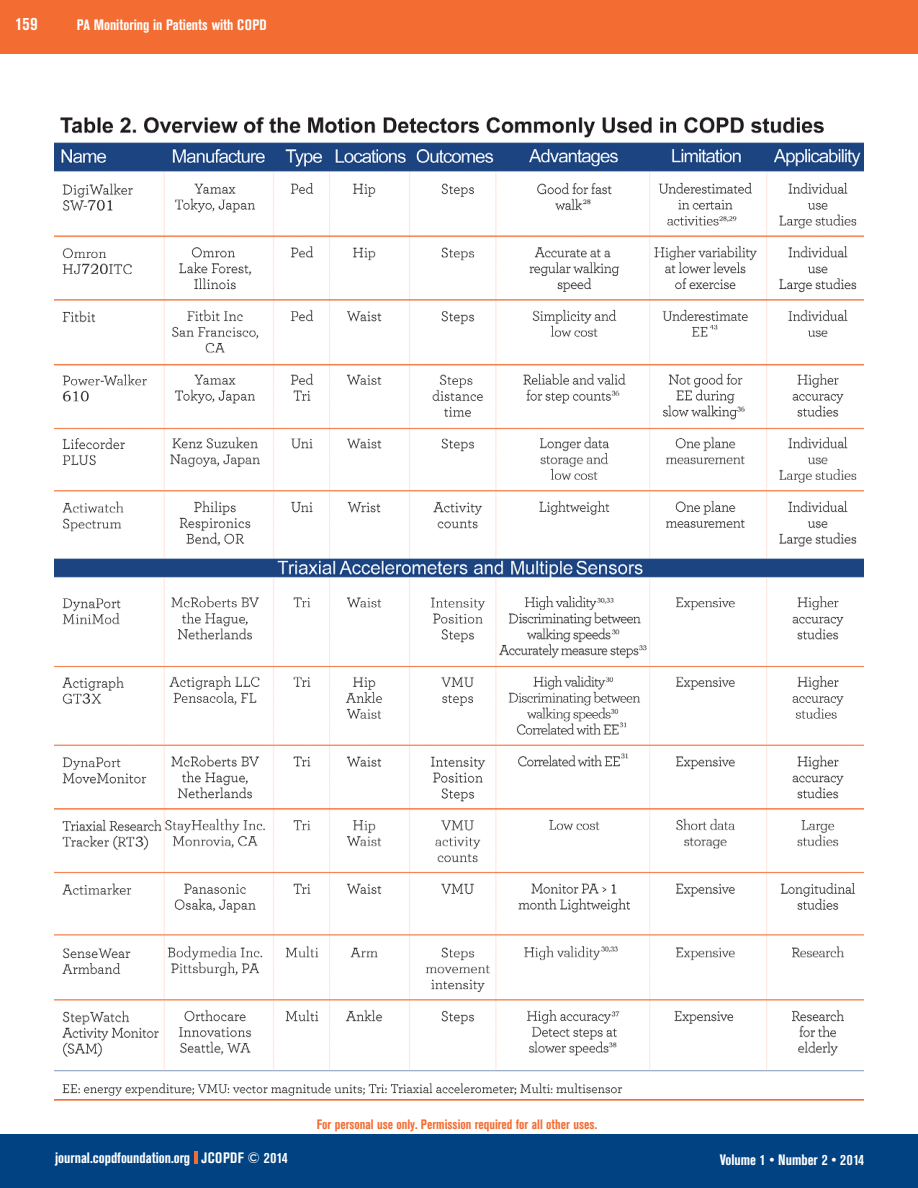
<style>
.page{position:relative;width:918px;height:1188px;background:#fff}
.page>*{position:absolute;margin:0;border:0;box-sizing:border-box;transform-origin:0 0}
.t1{font:700 condensed 18px "Akzidenz Grotesk BE";color:#fff}
.t2{font:700 condensed 15px "Akzidenz Grotesk BE";color:#fff}
.t3{font:700 condensed 13.5px "Akzidenz Grotesk BE";color:#f36c31}
</style>
<div class="page">
<div style="left:0;top:1134px;width:918px;height:54px;background:#004282"></div>
<div style="left:0;top:0;width:918px;height:54px;background:#f36c31"></div>
<svg style="left:194px;top:1152px;width:3px;height:12px"></svg>
<hr style="left:54px;top:1098px;width:810px;height:3px;background:#f36c31">
<img style="left:54px;top:117px;width:810px;height:979px">
<p class="t1" style="left:15px;top:13px;width:24px">159</p>
<p class="t2" style="left:77px;top:16px;width:191px">PA Monitoring in Patients with COPD</p>
<p class="t3" style="left:317px;top:1117px;width:282px">For personal use only. Permission required for all other uses.</p>
<p class="t2" style="left:55px;top:1149px;width:234px">journal.copdfoundation.org JCOPDF © 2014</p>
<p class="t2" style="left:720px;top:1151px;width:146px">Volume 1 • Number 2 • 2014</p>
</div>
